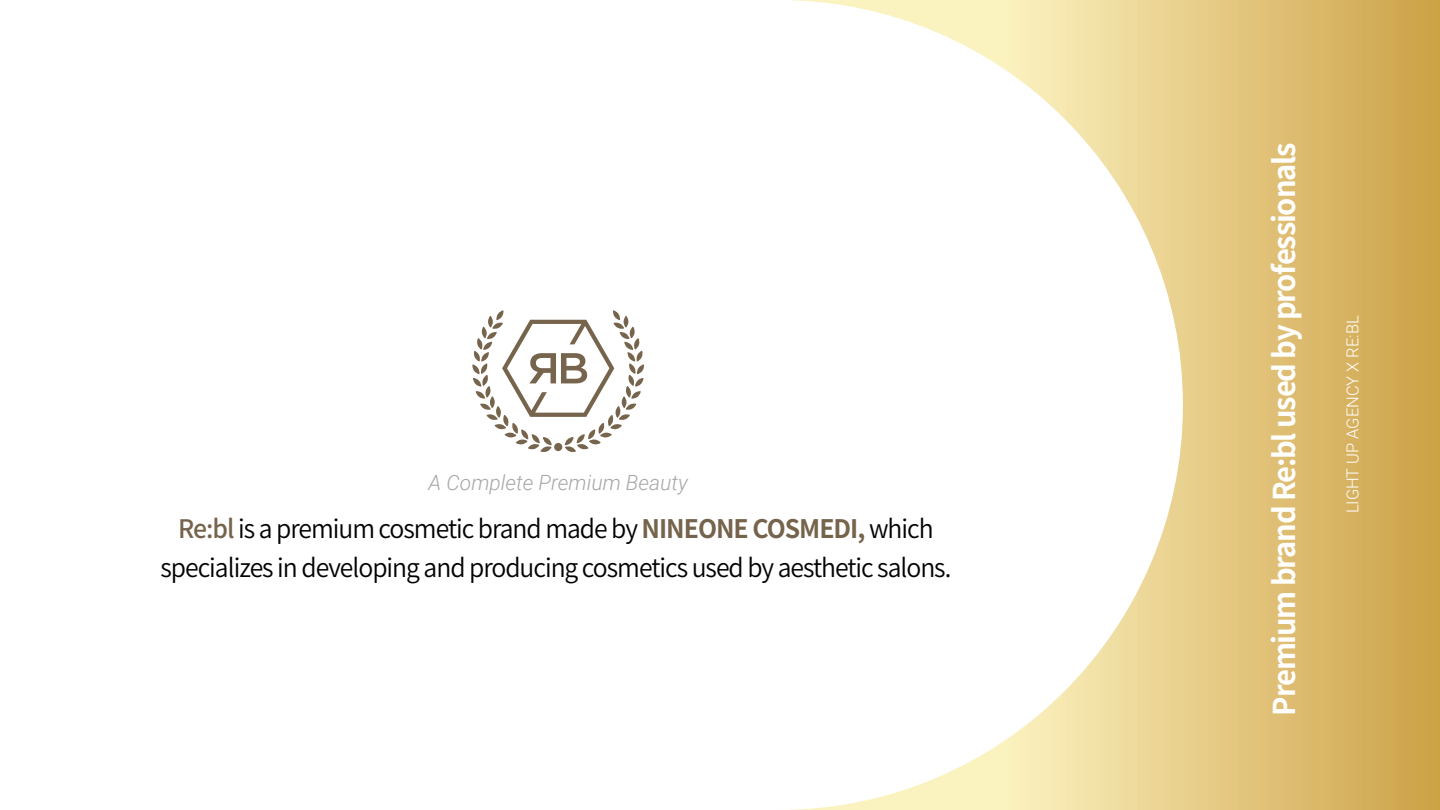
<style>
.page{position:relative;width:1440px;height:810px;background:#fff}
.page>*{position:absolute;margin:0;border:0;box-sizing:border-box;transform-origin:0 0}
.t1{font:700 30px "Noto Sans CJ Kkr";letter-spacing:-.04em;color:#fff}
.t2{font:600 25.5px/39px "Noto Sans CJ Kkr";letter-spacing:-.04em;color:#030303;text-align:center}
.t3{font:italic 300 21px "Roboto";color:#a5a7a9}
.t4{font:300 16.5px "Roboto";color:#fff}
.s1{font-weight:500;color:#75634b}
.s2{font-weight:700;color:#75634b}
</style>
<div class="page">
<svg style="left:798px;top:0;width:642px;height:810px;background:#e0c279"></svg>
<div style="left:373px;top:0;width:810px;height:810px;background:#fff;border-radius:50%"></div>
<svg style="left:472px;top:310px;width:172px;height:142px"></svg>
<div style="left:554px;top:443px;width:8px;height:8px;background:#77644c;border-radius:50%"></div>
<p class="t3" style="left:429px;top:468px;width:261px">A Complete Premium Beauty</p>
<p class="t2" style="left:161px;top:509px;width:792px"><span class="s1">Re:bl</span> is a premium cosmetic brand made by <span class="s2">NINEONE COSMEDI,</span> which specializes in developing and producing cosmetics used by aesthetic salons.</p>
<p class="t1" style="left:1267px;top:716px;width:575px;rotate:-90deg">Premium brand Re:bl used by professionals</p>
<p class="t4" style="left:1341px;top:513px;width:199px;rotate:-90deg">LIGHT UP AGENCY X RE:BL</p>
</div>
